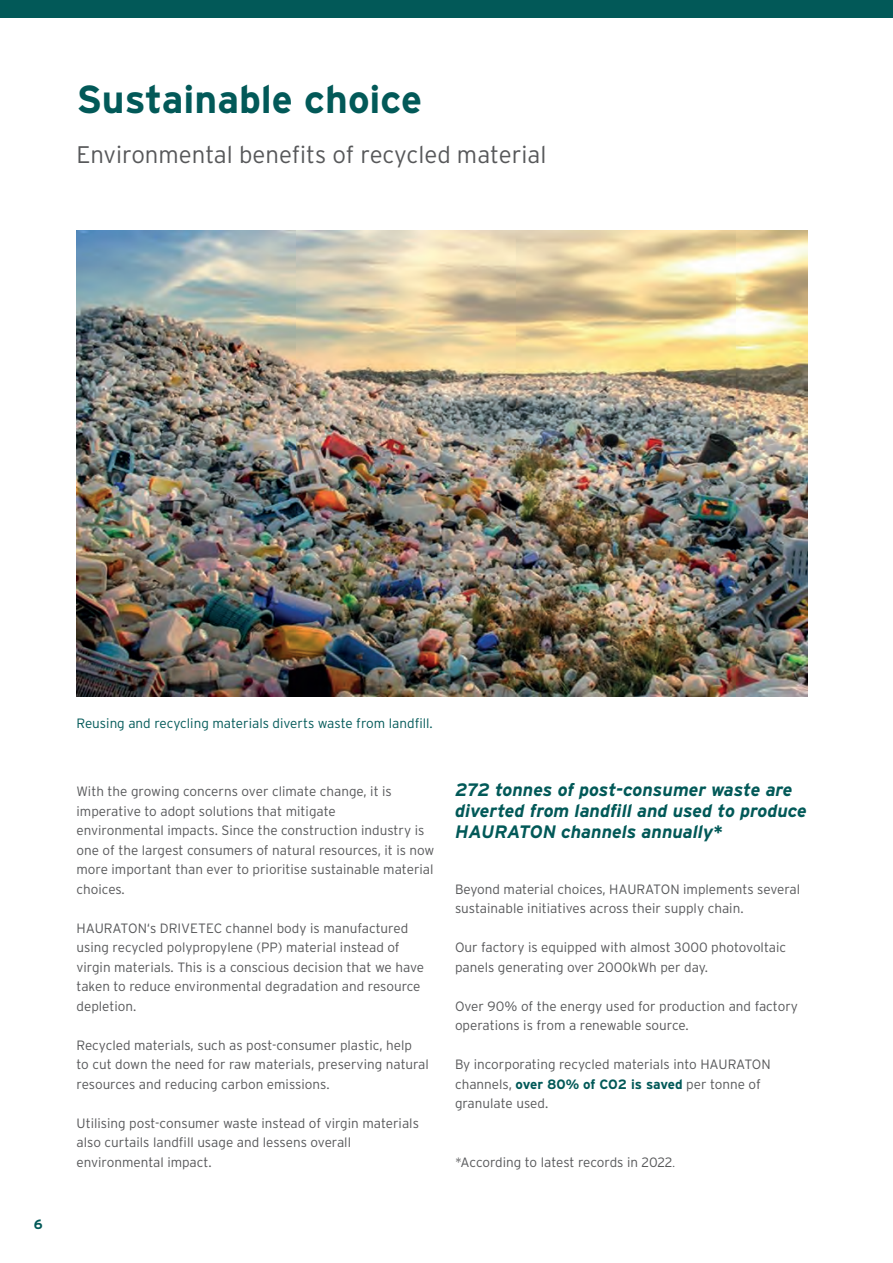
<style>
.page{position:relative;width:893px;height:1263px;background:#fff}
.page>*{position:absolute;margin:0;border:0;box-sizing:border-box;transform-origin:0 0}
.t1{font:700 39px "Interstate";color:#025958}
.t2{font:300 24px "Interstate";color:#57585a}
.t3{font:italic 700 18px/21px "Interstate";color:#025958}
.t4{font:300 13.5px/19.5px "Interstate";color:#57585a}
.t5{font:300 13.5px "Interstate";color:#025958}
.t6{font:700 13.5px "Interstate";color:#025958}
.s1{font-weight:700;color:#025958}
.s2{font-size:10.5px}
</style>
<div class="page">
<div style="left:0;top:0;width:893px;height:17px;background:#025958"></div>
<img style="left:77px;top:231px;width:731px;height:466px">
<h1 class="t1" style="left:77px;top:78px;width:347px">Sustainable choice</h1>
<h2 class="t2" style="left:77px;top:141px;width:471px">Environmental benefits of recycled material</h2>
<p class="t6" style="left:34px;top:1217px;width:10px">6</p>
<p class="t5" style="left:77px;top:716px;width:358px">Reusing and recycling materials diverts waste from landfill.</p>
<p class="t4" style="left:77px;top:782px;width:359px">With the growing concerns over climate change, it is imperative to adopt solutions that mitigate<br>environmental impacts. Since the construction industry is one of the largest consumers of natural resources, it is now more important than ever to prioritise sustainable material choices.</p>
<p class="t4" style="left:77px;top:918px;width:349px">HAURATON‘s DRIVETEC channel body is manufactured using recycled polypropylene (PP) material instead of virgin materials. This is a conscious decision that we have taken to reduce environmental degradation and resource depletion.</p>
<p class="t4" style="left:77px;top:1035px;width:354px">Recycled materials, such as post-consumer plastic, help<br>to cut down the need for raw materials, preserving natural resources and reducing carbon emissions.</p>
<p class="t4" style="left:77px;top:1113px;width:344px">Utilising post-consumer waste instead of virgin materials also curtails landfill usage and lessens overall environmental impact.</p>
<h3 class="t3" style="left:455px;top:779px;width:353px">272 tonnes of post-consumer waste are diverted from landfill and used to produce<br>HAURATON channels annually*</h3>
<p class="t4" style="left:455px;top:879px;width:347px">Beyond material choices, HAURATON implements several sustainable initiatives across their supply chain.</p>
<p class="t4" style="left:455px;top:938px;width:333px">Our factory is equipped with almost 3000 photovoltaic panels generating over 2000kWh per day.</p>
<p class="t4" style="left:455px;top:996px;width:344px">Over 90% of the energy used for production and factory operations is from a renewable source.</p>
<p class="t4" style="left:455px;top:1055px;width:317px">By incorporating recycled materials into HAURATON channels, <span class="s1">over 80% of CO2 is saved</span> per tonne of granulate used.</p>
<p class="t4" style="left:455px;top:1152px;width:222px">*According to latest records in 2022<span class="s2">.</span></p>
</div>
